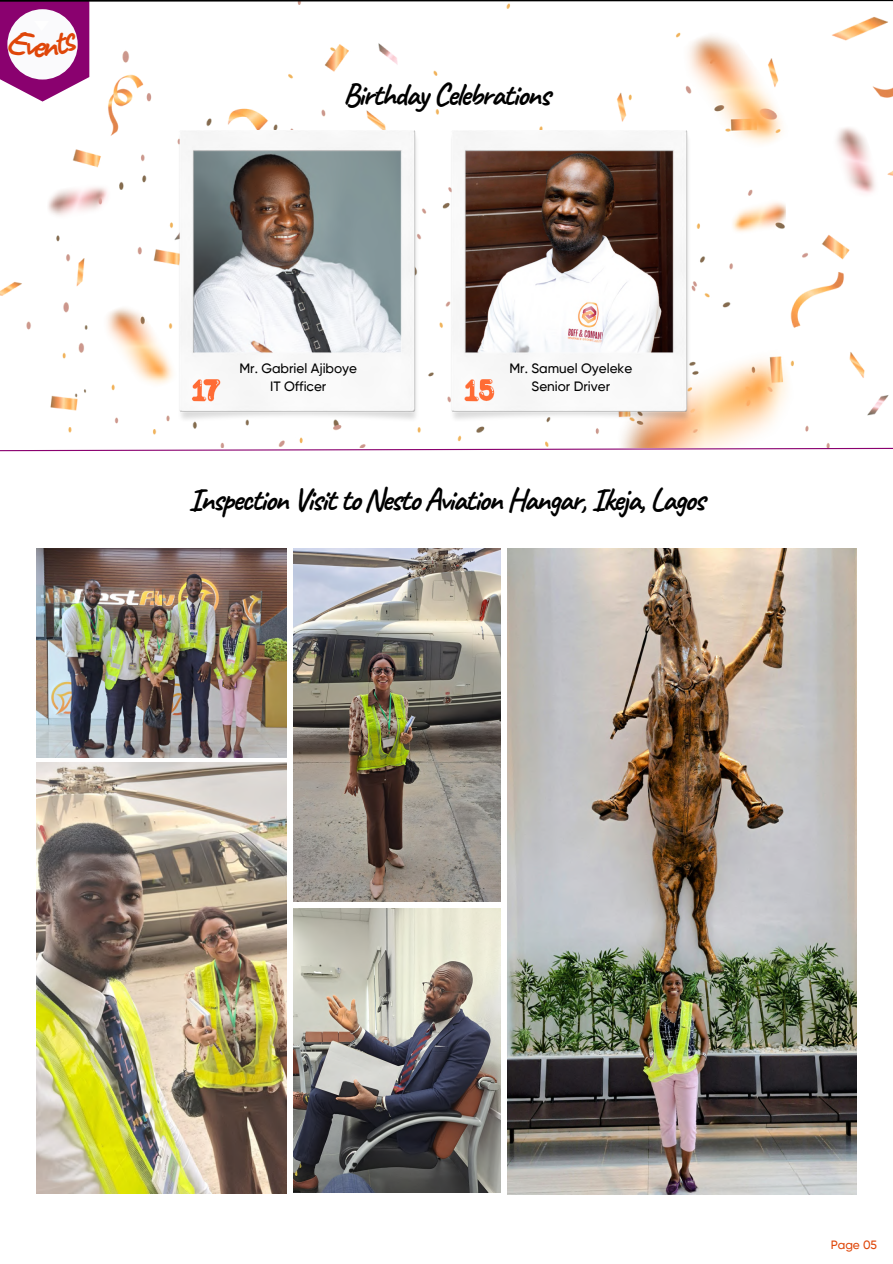
<style>
.page{position:relative;width:893px;height:1264px;background:#fff}
.page>*{position:absolute;margin:0;border:0;box-sizing:border-box;transform-origin:0 0}
.t1{font:700 31.5px "Caveat";letter-spacing:-.05em;color:#000}
.t2{font:500 13.5px/18px "Gilroy";color:#000;text-align:center}
.t3{font:500 12px "Gilroy";color:#df4609}
</style>
<div class="page">
<img style="left:0;top:102px;width:892px;height:345px">
<svg style="left:0;top:447px;width:892px;height:5px"></svg>
<img style="left:177px;top:130px;width:242px;height:292px">
<img style="left:449px;top:130px;width:242px;height:292px">
<svg style="left:464px;top:379px;width:30px;height:22px"></svg>
<svg style="left:192px;top:379px;width:28px;height:22px"></svg>
<img style="left:293px;top:908px;width:207px;height:284px">
<img style="left:293px;top:548px;width:207px;height:353px">
<img style="left:37px;top:762px;width:249px;height:431px">
<img style="left:37px;top:548px;width:249px;height:209px">
<img style="left:507px;top:548px;width:349px;height:646px">
<svg style="left:0;top:0;width:892px;height:102px"></svg>
<p class="t1" style="left:343px;top:75px;width:209px">Birthday Celebrations</p>
<p class="t2" style="left:239px;top:360px;width:119px">Mr. Gabriel Ajiboye<br>IT Officer</p>
<h2 class="t2" style="left:509px;top:360px;width:124px">Mr. Samuel Oyeleke<br>Senior Driver</h2>
<p class="t1" style="left:188px;top:479px;width:518px">Inspection Visit to Nesto Aviation Hangar, Ikeja, Lagos</p>
<p class="t3" style="left:830px;top:1239px;width:48px">Page 05</p>
</div>
